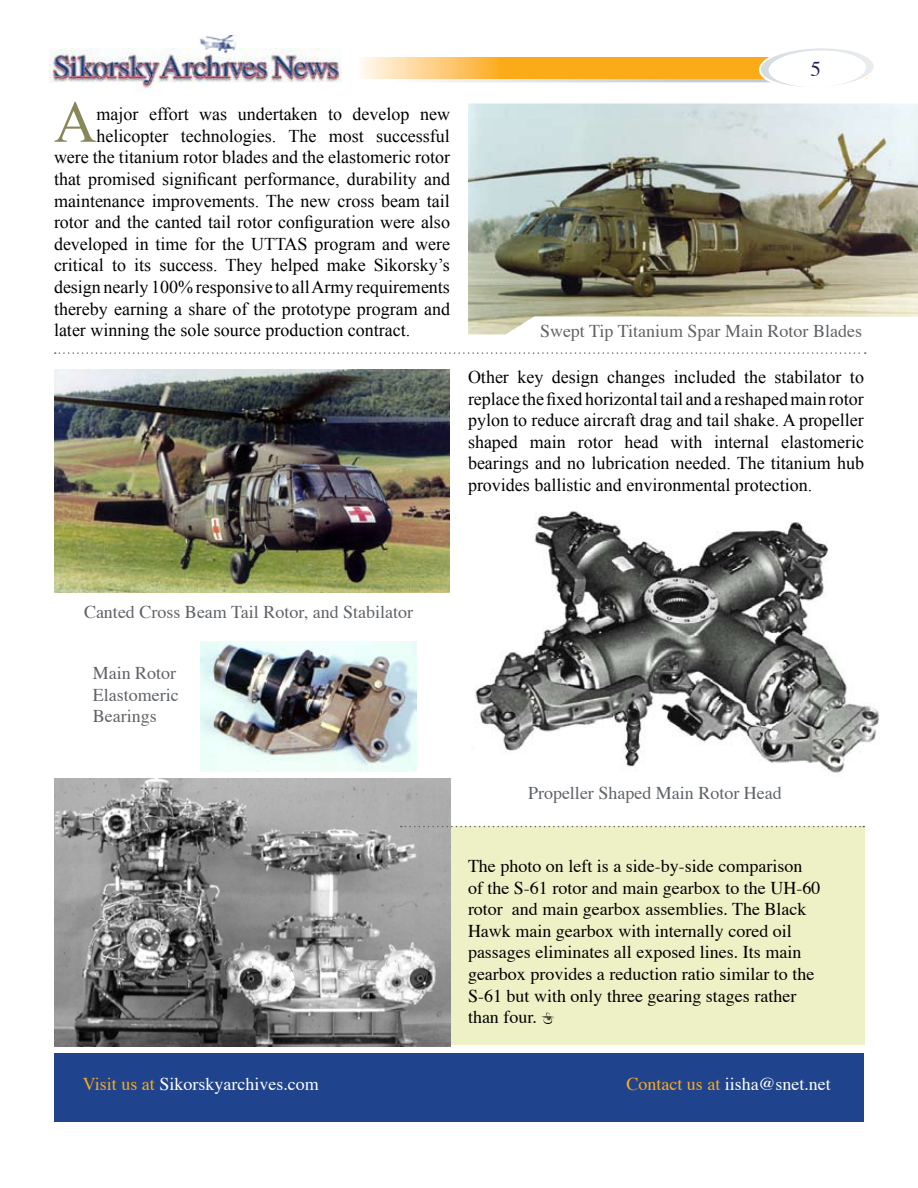
<style>
.page{position:relative;width:918px;height:1188px;background:#fff}
.page>*{position:absolute;margin:0;border:0;box-sizing:border-box;transform-origin:0 0}
.t1{font:59.1px "Times New Roman";color:#88875a}
.t2{font:21px "Times";color:#1f1a54}
.t3{font:18px/21.6px "Times New Roman";color:#000;text-align:justify}
.t4{font:18px/21.6px "Times";color:#000}
.t5{font:18px/21.6px "Times";color:#5f6266}
.t6{font:18px "Times";color:#fff}
.s1{color:#faab1c}
.s2{color:#f9ac1e}
</style>
<div class="page">
<svg style="left:341px;top:48px;width:533px;height:39px"></svg>
<div style="left:54px;top:1053px;width:810px;height:69px;background:#1f438d"></div>
<img style="left:50px;top:48px;width:291px;height:44px">
<img style="left:199px;top:35px;width:38px;height:19px">
<div style="left:176px;top:826px;width:689px;height:219px;background:#edf1c5"></div>
<img style="left:440px;top:511px;width:440px;height:262px">
<img style="left:468px;top:104px;width:450px;height:230px">
<img style="left:54px;top:370px;width:396px;height:222px">
<img style="left:200px;top:641px;width:216px;height:130px">
<img style="left:54px;top:778px;width:396px;height:268px">
<svg style="left:55px;top:352px;width:811px;height:2px"></svg>
<svg style="left:541px;top:1013px;width:13px;height:11px"></svg>
<svg style="left:401px;top:826px;width:463px;height:1px"></svg>
<h1 class="t1" style="left:54px;top:88px;width:44px">A</h1>
<p class="t3" style="left:97px;top:103px;width:355px">major effort was undertaken to develop new</p>
<p class="t3" style="left:97px;top:125px;width:355px">helicopter technologies. The most successful</p>
<p class="t3" style="left:54px;top:146px;width:397px">were the titanium rotor blades and the elastomeric rotor</p>
<p class="t3" style="left:54px;top:168px;width:398px">that promised significant performance, durability and</p>
<p class="t3" style="left:54px;top:190px;width:397px">maintenance improvements. The new cross beam tail</p>
<p class="t3" style="left:54px;top:211px;width:397px">rotor and the canted tail rotor configuration were also</p>
<p class="t3" style="left:54px;top:233px;width:398px">developed in time for the UTTAS program and were</p>
<p class="t3" style="left:54px;top:254px;width:397px">critical to its success. They helped make Sikorsky’s</p>
<p class="t3" style="left:54px;top:276px;width:397px">design nearly 100% responsive to all Army requirements</p>
<p class="t3" style="left:54px;top:298px;width:397px">thereby earning a share of the prototype program and</p>
<p class="t3" style="left:54px;top:319px;width:358px">later winning the sole source production contract.</p>
<p class="t2" style="left:811px;top:55px;width:12px">5</p>
<p class="t5" style="left:540px;top:321px;width:324px">Swept Tip Titanium Spar Main Rotor Blades</p>
<p class="t3" style="left:468px;top:366px;width:397px">Other key design changes included the stabilator to replace the fixed horizontal tail and a reshaped main rotor pylon to reduce aircraft drag and tail shake. A propeller shaped main rotor head with internal elastomeric bearings and no lubrication needed. The titanium hub provides ballistic and environmental protection.</p>
<p class="t5" style="left:84px;top:602px;width:331px">Canted Cross Beam Tail Rotor, and Stabilator</p>
<p class="t5" style="left:93px;top:663px;width:87px">Main Rotor<br>Elastomeric<br>Bearings</p>
<p class="t5" style="left:528px;top:783px;width:255px">Propeller Shaped Main Rotor Head</p>
<p class="t4" style="left:468px;top:856px;width:354px">The photo on left is a side-by-side comparison of the S-61 rotor and main gearbox to the UH-60 rotor and main gearbox assemblies. The Black Hawk main gearbox with internally cored oil passages eliminates all exposed lines. Its main gearbox provides a reduction ratio similar to the S-61 but with only three gearing stages rather than four.</p>
<p class="t6" style="left:83px;top:1072px;width:237px"><span class="s1">Visit us at</span> Sikorskyarchives.com</p>
<p class="t6" style="left:626px;top:1072px;width:206px"><span class="s2">Contact us at</span> iisha@snet.net</p>
</div>
